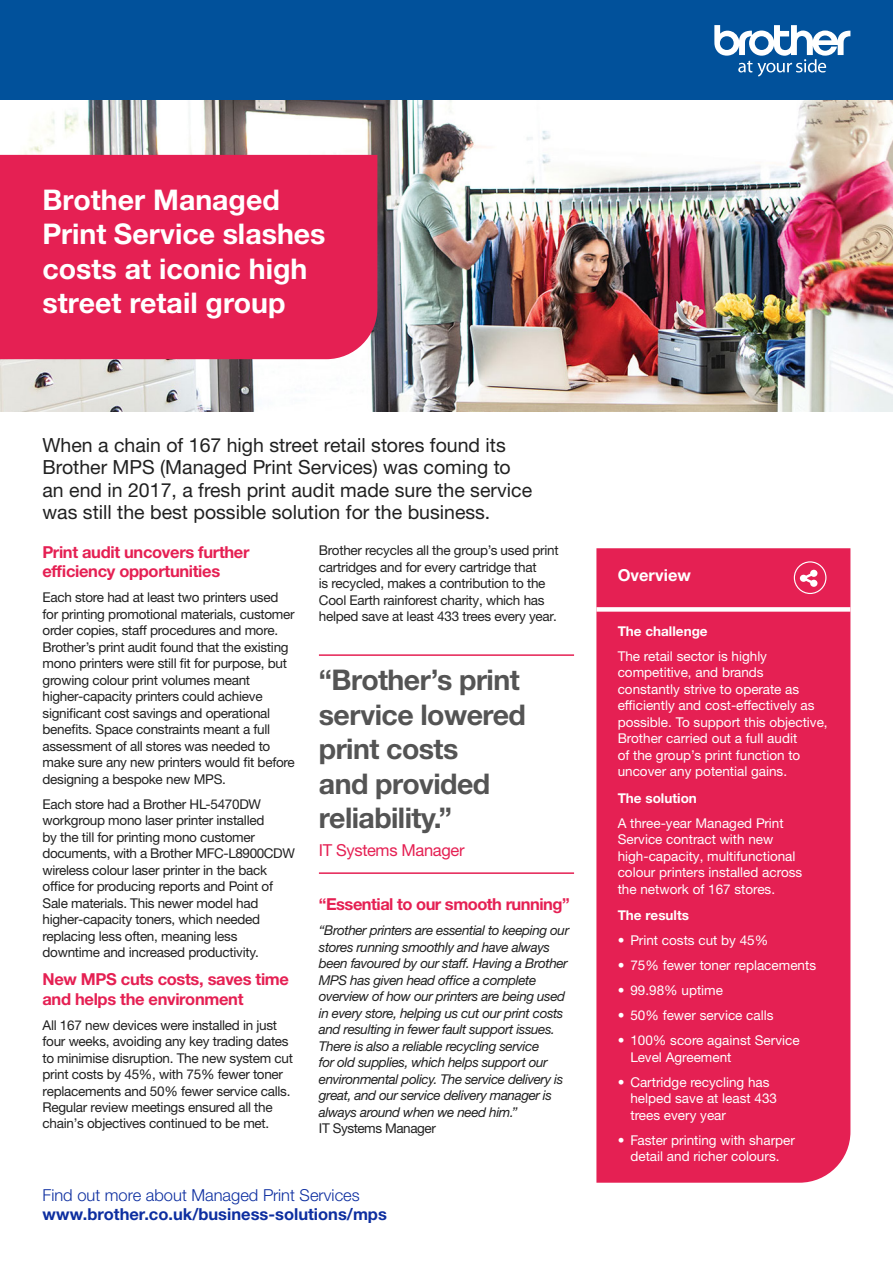
<style>
.page{position:relative;width:893px;height:1263px;background:#fff}
.page>*{position:absolute;margin:0;border:0;box-sizing:border-box;transform-origin:0 0}
.t1{font:700 28.5px/34.5px "Helvetica Neue LTW1 G";color:#fff}
.t2{font:700 28.5px/34.5px "Helvetica Neue LTW1 G";letter-spacing:-.02em;color:#545454}
.t3{font:19.5px/22.5px "Helvetica Neue LTW1 G";color:#212121}
.t4{font:700 16.5px/19.5px "Helvetica Neue LTW1 G";letter-spacing:-.02em;color:#e52053}
.t5{font:700 16.5px "Helvetica Neue LTW1 G";color:#0d2ea0}
.t6{font:300 16.5px "Helvetica Neue LTW1 G";color:#0d2ea0}
.t7{font:16.5px "Helvetica Neue LTW1 G";letter-spacing:-.02em;color:#e52053}
.t8{font:700 16.5px "Helvetica Neue LTW1 G";color:#fff}
.t9{font:13.5px/16.5px "Helvetica Neue LTW1 G";letter-spacing:-.02em;color:#212121}
.t10{font:13.5px/16.5px "Helvetica Neue LTW1 G";color:#fff}
.t11{font:italic 13.5px/16.5px "Helvetica Neue LTW1 G";letter-spacing:-.03em;color:#212121}
.t12{font:700 13.5px "Helvetica Neue LTW1 G";color:#fff}
</style>
<div class="page">
<div style="left:0;top:0;width:893px;height:101px;background:#01519b"></div>
<svg style="left:714px;top:25px;width:136px;height:52px"></svg>
<img style="left:0;top:101px;width:893px;height:311px">
<hr style="left:319px;top:654px;width:255px;height:2px;background:#e52053">
<hr style="left:319px;top:872px;width:255px;height:2px;background:#e52053">
<div style="left:596px;top:548px;width:254px;height:635px;background:#e52053"></div>
<div style="left:0;top:155px;width:377px;height:204px;background:#e52053"></div>
<svg style="left:794px;top:561px;width:32px;height:33px"></svg>
<div style="left:596px;top:607px;width:254px;height:5px;background:#fff"></div>
<h1 class="t1" style="left:43px;top:182px;width:285px">Brother Managed<br>Print Service slashes costs at iconic high street retail group</h1>
<h2 class="t3" style="left:43px;top:433px;width:491px">When a chain of 167 high street retail stores found its Brother MPS (Managed Print Services) was coming to an end in 2017, a fresh print audit made sure the service was still the best possible solution for the business.</h2>
<p class="t4" style="left:43px;top:542px;width:208px">Print audit uncovers further efficiency opportunities</p>
<p class="t9" style="left:43px;top:589px;width:254px">Each store had at least two printers used for printing promotional materials, customer order copies, staff procedures and more.<br>Brother’s print audit found that the existing mono printers were still fit for purpose, but growing colour print volumes meant higher-capacity printers could achieve significant cost savings and operational benefits. Space constraints meant a full assessment of all stores was needed to make sure any new printers would fit before designing a bespoke new MPS.</p>
<p class="t9" style="left:43px;top:795px;width:254px">Each store had a Brother HL-5470DW workgroup mono laser printer installed<br>by the till for printing mono customer documents, with a Brother MFC-L8900CDW wireless colour laser printer in the back office for producing reports and Point of Sale materials. This newer model had higher-capacity toners, which needed replacing less often, meaning less downtime and increased productivity.</p>
<p class="t4" style="left:43px;top:969px;width:248px">New MPS cuts costs, saves time and helps the environment</p>
<p class="t9" style="left:43px;top:1016px;width:252px">All 167 new devices were installed in just four weeks, avoiding any key trading dates to minimise disruption. The new system cut print costs by 45%, with 75% fewer toner replacements and 50% fewer service calls.<br>Regular review meetings ensured all the chain’s objectives continued to be met.</p>
<p class="t9" style="left:319px;top:542px;width:241px">Brother recycles all the group’s used print cartridges and for every cartridge that<br>is recycled, makes a contribution to the Cool Earth rainforest charity, which has helped save at least 433 trees every year.</p>
<h1 class="t2" style="left:319px;top:663px;width:209px">“Brother’s print service lowered print costs<br>and provided reliability.”</h1>
<p class="t7" style="left:319px;top:840px;width:147px">IT Systems Manager</p>
<p class="t4" style="left:319px;top:895px;width:252px">“Essential to our smooth running”</p>
<p class="t11" style="left:319px;top:922px;width:252px">“Brother printers are essential to keeping our stores running smoothly and have always been favoured by our staff. Having a Brother MPS has given head office a complete overview of how our printers are being used in every store, helping us cut our print costs and resulting in fewer fault support issues.<br>There is also a reliable recycling service<br>for old supplies, which helps support our environmental policy. The service delivery is great, and our service delivery manager is always around when we need him.”</p>
<p class="t9" style="left:319px;top:1120px;width:118px">IT Systems Manager</p>
<p class="t6" style="left:43px;top:1185px;width:319px">Find out more about Managed Print Services</p>
<p class="t5" style="left:43px;top:1204px;width:346px">www.brother.co.uk/business-solutions/mps</p>
<p class="t8" style="left:618px;top:565px;width:75px">Overview</p>
<p class="t12" style="left:618px;top:623px;width:91px">The challenge</p>
<p class="t10" style="left:618px;top:648px;width:212px">The retail sector is highly competitive, and brands constantly strive to operate as efficiently and cost-effectively as possible. To support this objective,<br>Brother carried out a full audit<br>of the group’s print function to uncover any potential gains.</p>
<p class="t12" style="left:618px;top:790px;width:81px">The solution</p>
<p class="t10" style="left:618px;top:815px;width:186px">A three-year Managed Print<br>Service contract with new high-capacity, multifunctional colour printers installed across the network of 167 stores.</p>
<p class="t12" style="left:618px;top:907px;width:73px">The results</p>
<p class="t10" style="left:618px;top:932px;width:152px">• Print costs cut by 45%</p>
<p class="t10" style="left:618px;top:957px;width:200px">• 75% fewer toner replacements</p>
<p class="t10" style="left:618px;top:982px;width:107px">• 99.98% uptime</p>
<p class="t10" style="left:618px;top:1007px;width:157px">• 50% fewer service calls</p>
<p class="t10" style="left:630px;top:1032px;width:171px;text-indent:-13px">• 100% score against Service<br>Level Agreement</p>
<p class="t10" style="left:630px;top:1074px;width:148px;text-indent:-13px">• Cartridge recycling has helped save at least 433 trees every year</p>
<p class="t10" style="left:618px;top:1132px;width:179px;text-align:center">• Faster printing with sharper detail and richer colours.</p>
</div>
